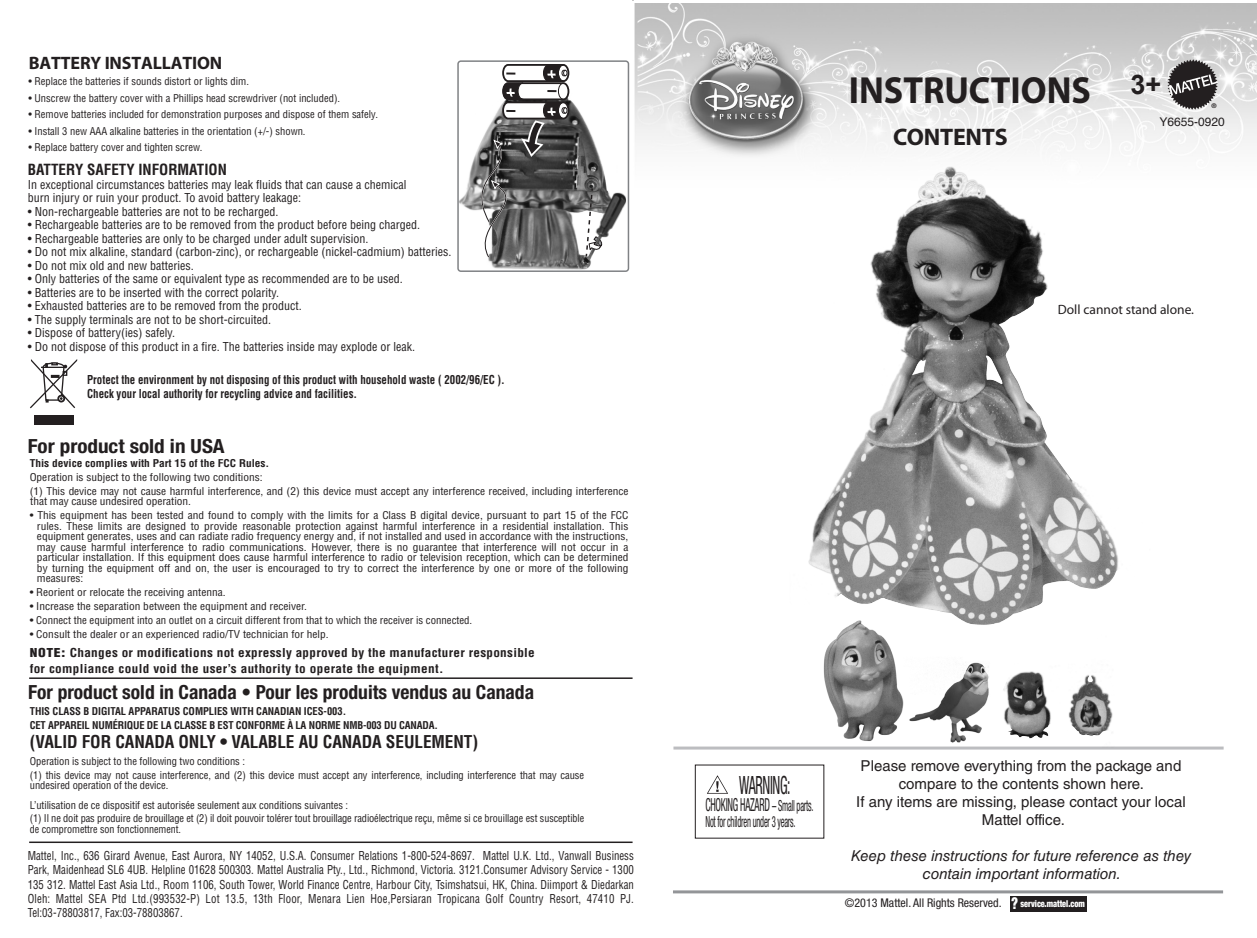
<style>
.page{position:relative;width:1257px;height:938px;background:#fff}
.page>*{position:absolute;margin:0;border:0;box-sizing:border-box;transform-origin:0 0}
.t1{font:700 37.95px "Myriad Pro";color:#231f20;scale:.95 1}
.t2{font:700 27px "Arial";color:#231f20}
.t3{font:condensed 25.2px "Helvetica Neue LT Std";letter-spacing:-.025em;color:#231f20;scale:.56 1}
.t4{font:700 24px "Myriad Pro";letter-spacing:-.01em;color:#231f20}
.t5{font:700 condensed 19.5px "Helvetica Neue LT Std";color:#231f20}
.t6{font:700 condensed 19.5px "Helvetica Neue LT Std";color:#231f20;scale:1.08 1}
.t7{font:condensed 18px "Helvetica Neue LT Std";letter-spacing:-.025em;color:#231f20;scale:.56 1}
.t8{font:700 18px "Myriad Pro";letter-spacing:-.01em;color:#231f20}
.t9{font:700 condensed 17.25px "Helvetica LT Std";letter-spacing:-.005em;color:#231f20}
.t10{font:condensed 15.3px "Helvetica Neue LT Std";letter-spacing:-.025em;color:#231f20;scale:.56 1}
.t11{font:15px/18px "Helvetica LT Std";color:#231f20;text-align:center}
.t12{font:italic 15px/18px "Helvetica LT Std";color:#231f20;text-align:center}
.t13{font:700 condensed 15px "Helvetica LT Std";color:#231f20}
.t14{font:13.5px "Myriad Pro";color:#231f20}
.t15{font:condensed 12px/13.5px "Helvetica LT Std";color:#231f20}
.t16{font:condensed 12px/14.4px "Helvetica LT Std";color:#231f20;text-align:justify;scale:.9 1}
.t17{font:700 condensed 12px/15.5px "Helvetica LT Std";letter-spacing:.02em;color:#231f20;scale:1.1 1}
.t18{font:700 condensed 12px/14.4px "Helvetica LT Std";color:#231f20;scale:.91 1}
.t19{font:condensed 12px "Helvetica Neue LT Std";color:#231f20}
.t20{font:12px "Helvetica";color:#231f20}
.t21{font:condensed 10.5px/10.5px "Helvetica LT Std";color:#231f20;scale:1.08 1}
.t22{font:condensed 10.5px/13.5px "Helvetica LT Std";color:#231f20}
.t23{font:700 condensed 10.5px/14px "Helvetica LT Std";letter-spacing:-.015em;color:#231f20}
.t24{font:900 condensed 9.45px "Helvetica Neue";color:#fff;scale:.87 1}
.t25{font:700 6.45px "Helvetica Neue LT Std";color:#231f20}
.s1{font-weight:700}
.s2{font-weight:900}
.s3{font-size:15.3px}
.s4{font-size:16.05px}
</style>
<div class="page">
<img style="left:30px;top:4px;width:1226px;height:908px">
<hr style="left:673px;top:890px;width:549px;height:3px;background:#939598">
<hr style="left:673px;top:746px;width:550px;height:3px;background:#bcbdc0">
<svg style="left:706px;top:775px;width:22px;height:18px"></svg>
<div style="left:1009px;top:896px;width:77px;height:16px;background:#231f20"></div>
<img style="left:734px;top:159px;width:446px;height:588px">
<svg style="left:1167px;top:59px;width:50px;height:51px;background:#6c696a"></svg>
<svg style="left:164px;top:753px;width:5px;height:8px"></svg>
<svg style="left:176px;top:789px;width:8px;height:8px"></svg>
<div style="left:34px;top:415px;width:39px;height:9px;background:#231f20"></div>
<svg style="left:30px;top:359px;width:47px;height:49px"></svg>
<hr style="left:29px;top:677px;width:603px;height:2px;background:#231f20">
<hr style="left:29px;top:841px;width:603px;height:2px;background:#231f20">
<img style="left:449px;top:61px;width:228px;height:221px">
<div style="left:457px;top:60px;width:172px;height:212px;border:2px solid #808285;border-radius:3px"></div>
<svg style="left:585px;top:188px;width:17px;height:68px"></svg>
<svg style="left:464px;top:63px;width:106px;height:196px"></svg>
<p class="t8" style="left:29px;top:53px;width:195px">BATTERY INSTALLATION</p>
<p class="t22" style="left:28px;top:74px;width:222px">• Replace the batteries if sounds distort or lights dim.</p>
<p class="t22" style="left:28px;top:91px;width:313px">• Unscrew the battery cover with a Phillips head screwdriver (not included).</p>
<p class="t22" style="left:28px;top:107px;width:351px">• Remove batteries included for demonstration purposes and dispose of them safely.</p>
<p class="t22" style="left:28px;top:124px;width:279px">• Install 3 new AAA alkaline batteries in the orientation (+/-) shown.</p>
<p class="t22" style="left:28px;top:140px;width:175px">• Replace battery cover and tighten screw.</p>
<p class="t13" style="left:28px;top:160px;width:200px">BATTERY SAFETY INFORMATION</p>
<p class="t15" style="left:28px;top:177px;width:380px">In exceptional circumstances batteries may leak fluids that can cause a chemical burn injury or ruin your product. To avoid battery leakage:</p>
<p class="t15" style="left:28px;top:204px;width:252px">• Non-rechargeable batteries are not to be recharged.</p>
<p class="t15" style="left:28px;top:218px;width:394px">• Rechargeable batteries are to be removed from the product before being charged.</p>
<p class="t15" style="left:28px;top:231px;width:342px">• Rechargeable batteries are only to be charged under adult supervision.</p>
<p class="t15" style="left:28px;top:245px;width:425px">• Do not mix alkaline, standard (carbon-zinc), or rechargeable (nickel-cadmium) batteries.</p>
<p class="t15" style="left:28px;top:258px;width:167px">• Do not mix old and new batteries.</p>
<p class="t15" style="left:28px;top:272px;width:376px">• Only batteries of the same or equivalent type as recommended are to be used.</p>
<p class="t15" style="left:28px;top:285px;width:253px">• Batteries are to be inserted with the correct polarity.</p>
<p class="t15" style="left:28px;top:299px;width:275px">• Exhausted batteries are to be removed from the product.</p>
<p class="t15" style="left:28px;top:312px;width:245px">• The supply terminals are not to be short-circuited.</p>
<p class="t15" style="left:28px;top:326px;width:149px">• Dispose of battery(ies) safely.</p>
<p class="t15" style="left:28px;top:339px;width:389px">• Do not dispose of this product in a fire. The batteries inside may explode or leak.</p>
<p class="t18" style="left:87px;top:372px;width:460px">Protect the environment by not disposing of this product with household waste ( 2002/96/EC ).<br>Check your local authority for recycling advice and facilities.</p>
<p class="t6" style="left:28px;top:434px;width:184px">For product sold in USA</p>
<p class="t21" style="left:30px;top:456px;width:556px;line-height:14px"><span class="s1">This device complies with Part 15 of the FCC Rules.<br></span>Operation is subject to the following two conditions:<br>(1) This device may not cause harmful interference, and (2) this device must accept any interference received, including interference</p>
<p class="t21" style="left:30px;top:496px;width:150px">that may cause undesired operation.</p>
<p class="t21" style="left:37px;top:510px;width:549px;text-align:justify;text-indent:-7px">• This equipment has been tested and found to comply with the limits for a Class B digital device, pursuant to part 15 of the FCC rules. These limits are designed to provide reasonable protection against harmful interference in a residential installation. This equipment generates, uses and can radiate radio frequency energy and, if not installed and used in accordance with the instructions, may cause harmful interference to radio communications. However, there is no guarantee that interference will not occur in a particular installation. If this equipment does cause harmful interference to radio or television reception, which can be determined by turning the equipment off and on, the user is encouraged to try to correct the interference by one or more of the following measures:</p>
<p class="t21" style="left:30px;top:587px;width:183px">• Reorient or relocate the receiving antenna.</p>
<p class="t21" style="left:30px;top:601px;width:258px">• Increase the separation between the equipment and receiver.</p>
<p class="t21" style="left:30px;top:615px;width:411px">• Connect the equipment into an outlet on a circuit different from that to which the receiver is connected.</p>
<p class="t21" style="left:30px;top:629px;width:278px">• Consult the dealer or an experienced radio/TV technician for help.</p>
<p class="t17" style="left:30px;top:645px;width:460px"><span class="s2">NOTE:</span> Changes or modifications not expressly approved by the manufacturer responsible for compliance could void the user’s authority to operate the equipment.</p>
<p class="t5" style="left:28px;top:680px;width:507px">For product sold in Canada • Pour les produits vendus au Canada</p>
<p class="t23" style="left:30px;top:704px;width:409px">THIS CLASS B DIGITAL APPARATUS COMPLIES WITH CANADIAN ICES-003.<br>CET APPAREIL NUMÉRIQUE DE LA CLASSE B EST CONFORME À LA NORME NMB-003 DU CANADA.</p>
<p class="t9" style="left:30px;top:730px;width:450px">(VALID FOR CANADA ONLY • VALABLE AU CANADA SEULEMENT)</p>
<p class="t22" style="left:30px;top:754px;width:556px">Operation is subject to the following two conditions :<br>(1) this device may not cause interference, and (2) this device must accept any interference, including interference that may cause</p>
<p class="t22" style="left:30px;top:775px;width:320px;line-height:19.5px">undesired operation of the device.<br>L’utilisation de ce dispositif est autorisée seulement aux conditions suivantes :</p>
<p class="t22" style="left:30px;top:813px;width:556px;line-height:10.5px">(1) Il ne doit pas produire de brouillage et (2) il doit pouvoir tolérer tout brouillage radioélectrique reçu, même si ce brouillage est susceptible de compromettre son fonctionnement.</p>
<p class="t16" style="left:28px;top:848px;width:675px">Mattel, Inc., 636 Girard Avenue, East Aurora, NY 14052, U.S.A. Consumer Relations 1-800-524-8697. Mattel U.K. Ltd., Vanwall Business Park, Maidenhead SL6 4UB. Helpline 01628 500303. Mattel Australia Pty., Ltd., Richmond, Victoria. 3121.Consumer Advisory Service - 1300<br>135 312. Mattel East Asia Ltd., Room 1106, South Tower, World Finance Centre, Harbour City, Tsimshatsui, HK, China. Diimport &amp; Diedarkan Oleh: Mattel SEA Ptd Ltd.(993532-P) Lot 13.5, 13th Floor, Menara Lien Hoe,Persiaran Tropicana Golf Country Resort, 47410 PJ.<br>Tel:03-78803817, Fax:03-78803867.</p>
<p class="t1" style="left:848px;top:68px;width:256px">INSTRUCTIONS</p>
<p class="t4" style="left:892px;top:123px;width:116px">CONTENTS</p>
<p class="t2" style="left:1130px;top:66px;width:32px">3+</p>
<p class="t25" style="left:1211px;top:102px;width:7px">®</p>
<p class="t20" style="left:1159px;top:113px;width:67px">Y6655-0920</p>
<p class="t14" style="left:1057px;top:302px;width:138px">Doll cannot stand alone.</p>
<p class="t3" style="left:739px;top:770px;width:94px">WARNING:</p>
<p class="t7" style="left:705px;top:794px;width:195px">CHOKING HAZARD <span class="s3">– Small parts.</span></p>
<p class="t10" style="left:705px;top:812px;width:162px">Not for children under 3 years.</p>
<p class="t11" style="left:856px;top:756px;width:331px">Please remove everything from the package and compare to the contents shown here.<br>If any items are missing, please contact your local Mattel office.</p>
<p class="t12" style="left:850px;top:846px;width:342px">Keep these instructions for future reference as they contain important information.</p>
<p class="t19" style="left:844px;top:896px;width:158px">©2013 Mattel. All Rights Reserved.</p>
<p class="t24" style="left:1011px;top:897px;width:86px"><span class="s4">?</span> service.mattel.com</p>
</div>
